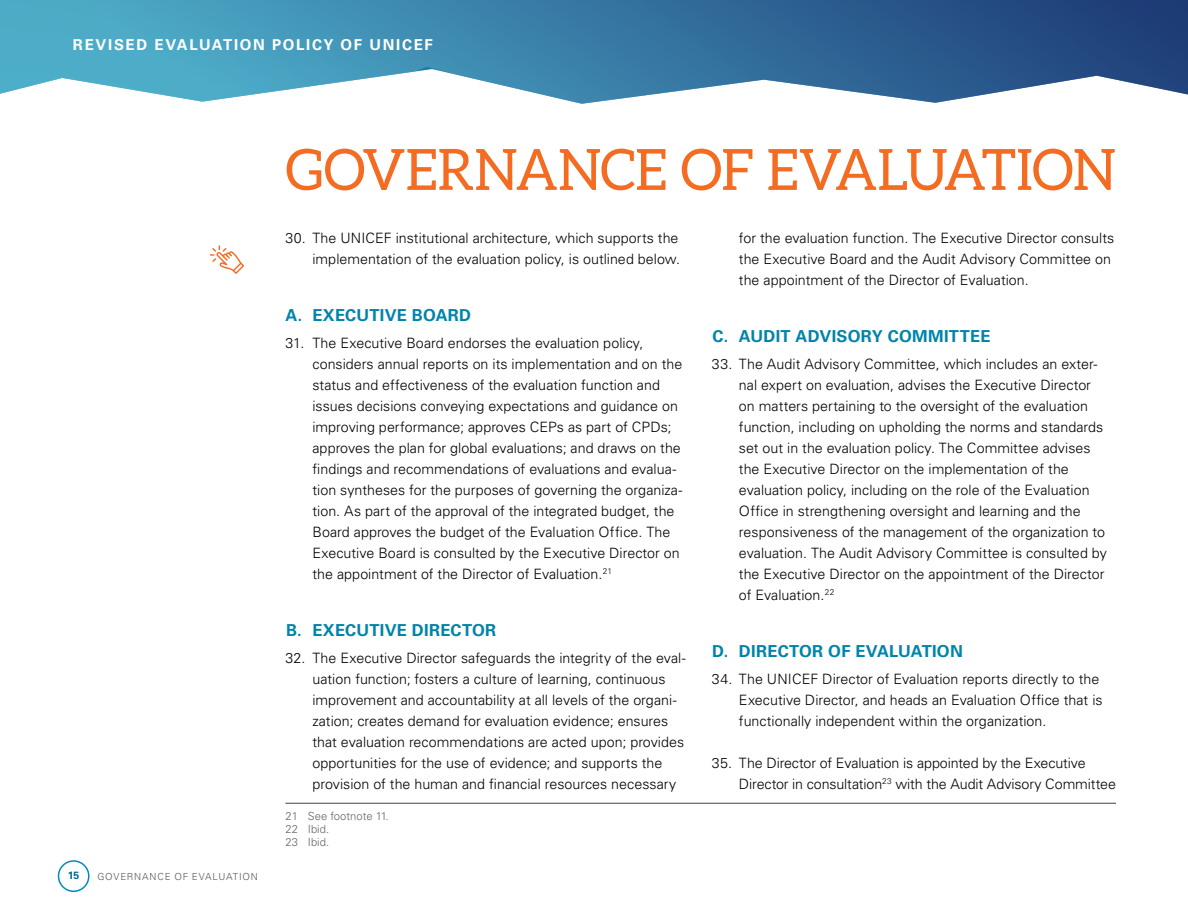
<style>
.page{position:relative;width:1188px;height:918px;background:#fff}
.page>*{position:absolute;margin:0;border:0;box-sizing:border-box;transform-origin:0 0}
.t1{font:57px "Aleo";letter-spacing:-.01em;color:#f36c21}
.t2{font:700 16.5px "Univers LT Pro 65";letter-spacing:.015em;color:#0084aa}
.t3{font:700 15px "Univers LT Pro 65";letter-spacing:.11em;color:#fff}
.t4{font:300 14.25px/21px "Univers LT Pro 45";color:#000}
.t5{font:300 11.25px/12.8px "Univers LT Pro 45";color:#636466}
.t6{font:700 10.5px "Univers LT Pro 65";color:#006991}
.t7{font:300 9.75px "Univers LT Pro 45";letter-spacing:.08em;color:#58595b}
</style>
<div class="page">
<div style="left:58px;top:860px;width:32px;height:32px;border:2px solid #008bbf;border-radius:50%"></div>
<svg style="left:0;top:0;width:1188px;height:104px;background:#558eb2"></svg>
<hr style="left:285px;top:803px;width:831px;height:1px;background:#414042">
<svg style="left:210px;top:245px;width:34px;height:29px"></svg>
<p class="t3" style="left:73px;top:36px;width:361px">REVISED EVALUATION POLICY OF UNICEF</p>
<h1 class="t1" style="left:285px;top:138px;width:832px">GOVERNANCE OF EVALUATION</h1>
<p class="t6" style="left:68px;top:869px;width:13px">15</p>
<p class="t7" style="left:98px;top:871px;width:162px">GOVERNANCE OF EVALUATION</p>
<p class="t4" style="left:285px;top:227px;width:396px;text-align:right">30. The UNICEF institutional architecture, which supports the implementation of the evaluation policy, is outlined below.</p>
<p class="t2" style="left:285px;top:305px;width:187px">A. EXECUTIVE BOARD</p>
<p class="t4" style="left:312px;top:332px;width:372px;text-indent:-27px">31. The Executive Board endorses the evaluation policy, considers annual reports on its implementation and on the status and effectiveness of the evaluation function and issues decisions conveying expectations and guidance on improving performance; approves CEPs as part of CPDs; approves the plan for global evaluations; and draws on the findings and recommendations of evaluations and evalua&shy;tion syntheses for the purposes of governing the organiza&shy;tion. As part of the approval of the integrated budget, the Board approves the budget of the Evaluation Office. The Executive Board is consulted by the Executive Director on the appointment of the Director of Evaluation.<sup>21</sup></p>
<p class="t2" style="left:286px;top:620px;width:212px">B. EXECUTIVE DIRECTOR</p>
<p class="t4" style="left:312px;top:647px;width:375px;text-indent:-27px">32. The Executive Director safeguards the integrity of the eval&shy;uation function; fosters a culture of learning, continuous improvement and accountability at all levels of the organi&shy;zation; creates demand for evaluation evidence; ensures that evaluation recommendations are acted upon; provides opportunities for the use of evidence; and supports the provision of the human and financial resources necessary</p>
<p class="t5" style="left:285px;top:810px;width:105px">21 See footnote 11.<br>22 Ibid.<br>23 Ibid.</p>
<p class="t4" style="left:739px;top:227px;width:377px">for the evaluation function. The Executive Director consults the Executive Board and the Audit Advisory Committee on the appointment of the Director of Evaluation.</p>
<p class="t2" style="left:712px;top:326px;width:280px">C. AUDIT ADVISORY COMMITTEE</p>
<p class="t4" style="left:739px;top:353px;width:369px;text-indent:-27px">33. The Audit Advisory Committee, which includes an exter&shy;nal expert on evaluation, advises the Executive Director on matters pertaining to the oversight of the evaluation function, including on upholding the norms and standards set out in the evaluation policy. The Committee advises the Executive Director on the implementation of the evaluation policy, including on the role of the Evaluation Office in strengthening oversight and learning and the responsiveness of the management of the organization to evaluation. The Audit Advisory Committee is consulted by the Executive Director on the appointment of the Director of Evaluation.<sup>22</sup></p>
<p class="t2" style="left:712px;top:641px;width:252px">D. DIRECTOR OF EVALUATION</p>
<p class="t4" style="left:739px;top:668px;width:365px;text-indent:-27px">34. The UNICEF Director of Evaluation reports directly to the<br>Executive Director, and heads an Evaluation Office that is functionally independent within the organization.</p>
<p class="t4" style="left:739px;top:752px;width:378px;text-indent:-27px">35. The Director of Evaluation is appointed by the Executive<br>Director in consultation<sup>23</sup> with the Audit Advisory Committee</p>
</div>
